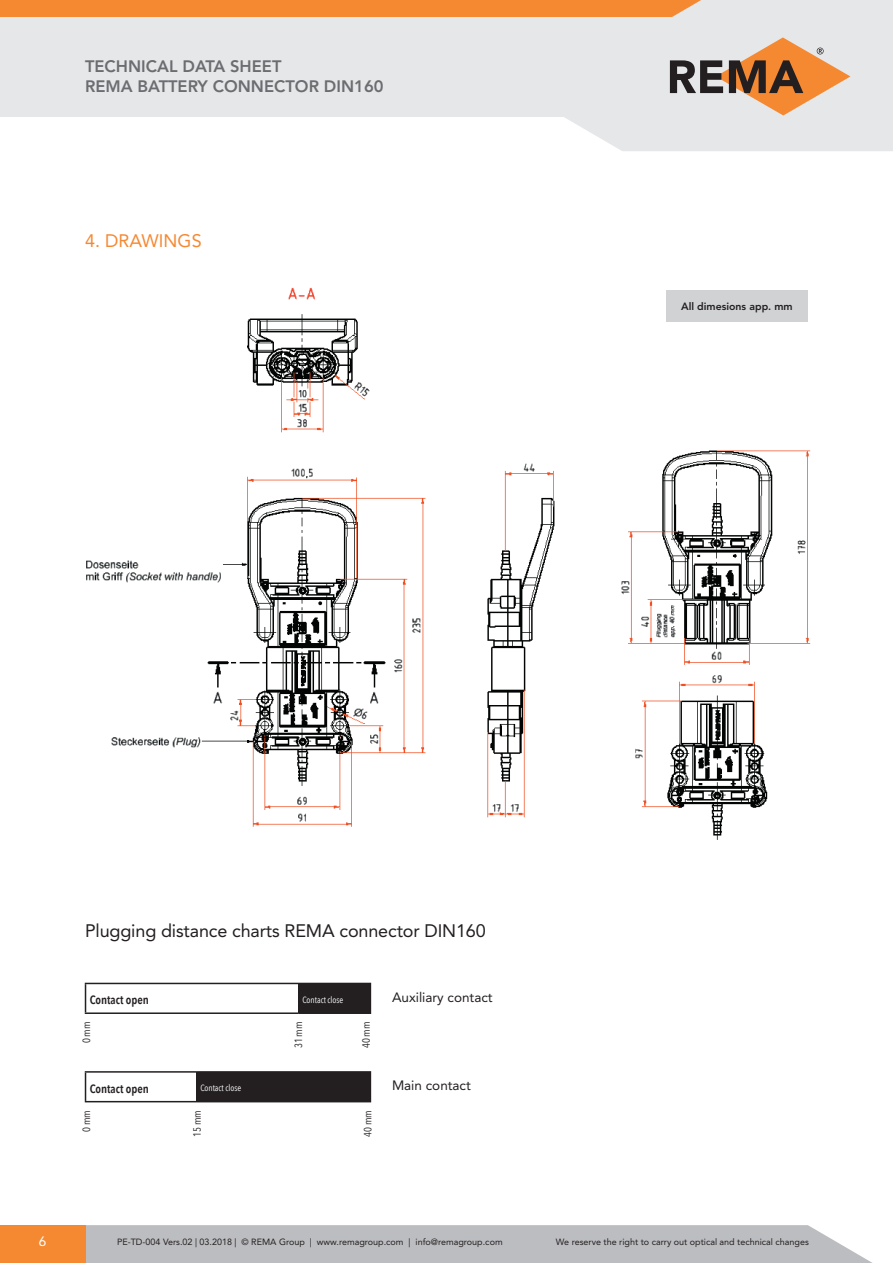
<style>
.page{position:relative;width:893px;height:1263px;background:#fff}
.page>*{position:absolute;margin:0;border:0;box-sizing:border-box;transform-origin:0 0}
.t1{font:18px "Avenir LT Std";letter-spacing:-.01em;color:#231f20}
.t2{font:18px "Avenir LT Std";color:#f58932}
.t3{font:800 16.5px/19.5px "Avenir LT Std";color:#6c6d70}
.t4{font:13.5px "Avenir LT Std";color:#231f20}
.t5{font:13.5px "Avenir LT Std";color:#fff}
.t6{font:600 12px "Avenir Next Condensed";color:#231f20}
.t7{font:10.5px "Avenir Next Condensed";color:#231f20}
.t8{font:800 10.5px "Avenir LT Std";color:#231f20}
.t9{font:9px "Avenir LT Std";color:#231f20}
.t10{font:9px "Avenir Next Condensed";color:#fff}
</style>
<div class="page">
<div style="left:0;top:0;width:893px;height:117px;background:#e6e7e9"></div>
<div style="left:85px;top:1225px;width:787px;height:38px;background:#bcbdc0"></div>
<div style="left:0;top:1225px;width:85px;height:38px;background:#f58932"></div>
<svg style="left:564px;top:37px;width:329px;height:114px"></svg>
<div style="left:0;top:0;width:701px;height:17px;background:#f58932"></div>
<img style="left:86px;top:287px;width:725px;height:553px">
<div style="left:298px;top:983px;width:72px;height:30px;background:#231f20"></div>
<hr style="left:85px;top:983px;width:213px;height:1px;background:#231f20">
<svg style="left:85px;top:984px;width:1px;height:28px"></svg>
<hr style="left:298px;top:983px;width:73px;height:1px;background:#231f20">
<svg style="left:370px;top:984px;width:1px;height:28px"></svg>
<hr style="left:85px;top:1012px;width:213px;height:2px;background:#231f20">
<hr style="left:298px;top:1012px;width:73px;height:2px;background:#231f20">
<div style="left:196px;top:1072px;width:174px;height:30px;background:#231f20"></div>
<hr style="left:85px;top:1071px;width:111px;height:2px;background:#231f20">
<svg style="left:85px;top:1073px;width:1px;height:28px"></svg>
<hr style="left:196px;top:1071px;width:175px;height:2px;background:#231f20">
<svg style="left:370px;top:1073px;width:1px;height:28px"></svg>
<hr style="left:85px;top:1101px;width:111px;height:1px;background:#231f20">
<hr style="left:196px;top:1101px;width:175px;height:1px;background:#231f20">
<div style="left:666px;top:291px;width:142px;height:31px;background:#d1d2d4"></div>
<h2 class="t3" style="left:85px;top:57px;width:300px">TECHNICAL DATA SHEET<br>REMA BATTERY CONNECTOR DIN160</h2>
<h1 class="t2" style="left:85px;top:231px;width:118px">4. DRAWINGS</h1>
<p class="t8" style="left:681px;top:300px;width:113px">All dimesions app. mm</p>
<h1 class="t1" style="left:85px;top:920px;width:402px">Plugging distance charts REMA connector DIN160</h1>
<h3 class="t6" style="left:90px;top:990px;width:61px">Contact open</h3>
<p class="t10" style="left:302px;top:992px;width:43px">Contact close</p>
<h3 class="t4" style="left:392px;top:989px;width:102px">Auxiliary contact</h3>
<p class="t7" style="left:77px;top:1043px;width:23px;rotate:-90deg">0 mm</p>
<p class="t7" style="left:289px;top:1048px;width:28px;rotate:-90deg">31 mm</p>
<p class="t7" style="left:357px;top:1048px;width:28px;rotate:-90deg">40 mm</p>
<h3 class="t6" style="left:90px;top:1078px;width:61px">Contact open</h3>
<p class="t10" style="left:200px;top:1080px;width:43px">Contact close</p>
<h3 class="t4" style="left:392px;top:1078px;width:80px">Main contact</h3>
<p class="t7" style="left:77px;top:1132px;width:23px;rotate:-90deg">0 mm</p>
<p class="t7" style="left:188px;top:1137px;width:28px;rotate:-90deg">15 mm</p>
<p class="t7" style="left:359px;top:1137px;width:28px;rotate:-90deg">40 mm</p>
<h3 class="t5" style="left:39px;top:1233px;width:9px">6</h3>
<p class="t9" style="left:117px;top:1236px;width:387px">PE-TD-004 Vers.02 | 03.2018 | © REMA Group | www.remagroup.com | info@remagroup.com</p>
<p class="t9" style="left:556px;top:1236px;width:254px">We reserve the right to carry out optical and technical changes</p>
</div>
